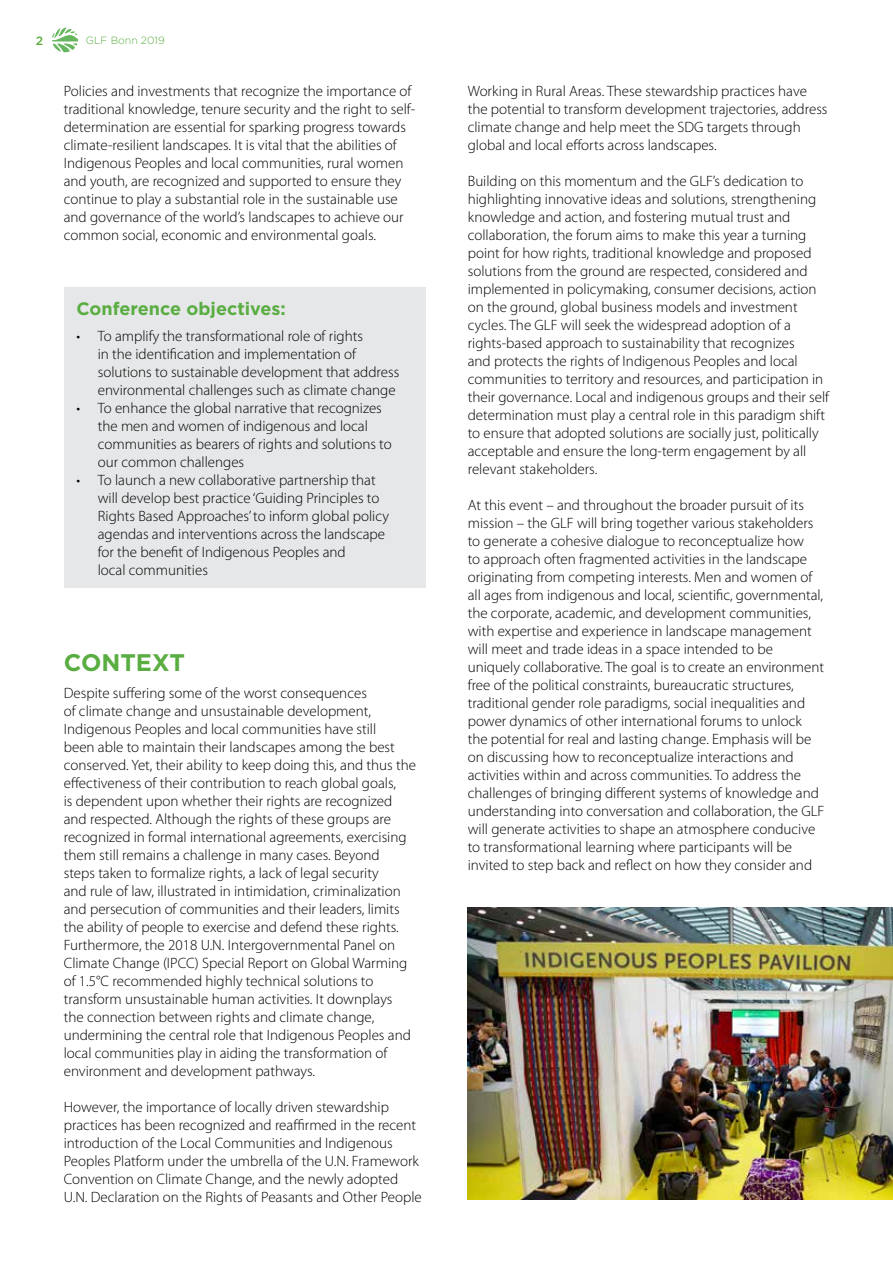
<style>
.page{position:relative;width:893px;height:1263px;background:#fff}
.page>*{position:absolute;margin:0;border:0;box-sizing:border-box;transform-origin:0 0}
.t1{font:700 24px "Gotham";color:#59ad41}
.t2{font:700 18px "Gotham";color:#59ad41}
.t3{font:300 15px/18px "Myriad Pro";color:#000}
.t4{font:500 12px "Gotham";color:#59ad41}
.t5{font:300 10.5px "Gotham";color:#59ad41}
</style>
<div class="page">
<svg style="left:52px;top:27px;width:26px;height:25px"></svg>
<img style="left:468px;top:908px;width:425px;height:291px">
<div style="left:64px;top:288px;width:361px;height:300px;background:#e6e7e8"></div>
<p class="t4" style="left:36px;top:33px;width:9px">2</p>
<p class="t5" style="left:86px;top:34px;width:80px">GLF Bonn 2019</p>
<p class="t3" style="left:64px;top:83px;width:353px">Policies and investments that recognize the importance of traditional knowledge, tenure security and the right to self&shy;determination are essential for sparking progress towards climate-resilient landscapes. It is vital that the abilities of Indigenous Peoples and local communities, rural women and youth, are recognized and supported to ensure they continue to play a substantial role in the sustainable use and governance of the world’s landscapes to achieve our common social, economic and environmental goals.</p>
<p class="t2" style="left:77px;top:297px;width:211px">Conference objectives:</p>
<p class="t3" style="left:98px;top:328px;width:303px;text-indent:-21px">• To amplify the transformational role of rights<br>in the identification and implementation of solutions to sustainable development that address environmental challenges such as climate change</p>
<p class="t3" style="left:98px;top:400px;width:295px;text-indent:-21px">• To enhance the global narrative that recognizes the men and women of indigenous and local communities as bearers of rights and solutions to our common challenges</p>
<p class="t3" style="left:98px;top:472px;width:293px;text-indent:-21px">• To launch a new collaborative partnership that will develop best practice ‘Guiding Principles to Rights Based Approaches’ to inform global policy agendas and interventions across the landscape for the benefit of Indigenous Peoples and<br>local communities</p>
<h1 class="t1" style="left:64px;top:647px;width:123px">CONTEXT</h1>
<p class="t3" style="left:64px;top:684px;width:354px">Despite suffering some of the worst consequences<br>of climate change and unsustainable development, Indigenous Peoples and local communities have still<br>been able to maintain their landscapes among the best conserved. Yet, their ability to keep doing this, and thus the effectiveness of their contribution to reach global goals,<br>is dependent upon whether their rights are recognized and respected. Although the rights of these groups are recognized in formal international agreements, exercising them still remains a challenge in many cases. Beyond<br>steps taken to formalize rights, a lack of legal security<br>and rule of law, illustrated in intimidation, criminalization and persecution of communities and their leaders, limits the ability of people to exercise and defend these rights.<br>Furthermore, the 2018 U.N. Intergovernmental Panel on Climate Change (IPCC) Special Report on Global Warming of 1.5°C recommended highly technical solutions to transform unsustainable human activities. It downplays the connection between rights and climate change, undermining the central role that Indigenous Peoples and local communities play in aiding the transformation of environment and development pathways.</p>
<p class="t3" style="left:64px;top:1098px;width:360px">However, the importance of locally driven stewardship practices has been recognized and reaffirmed in the recent introduction of the Local Communities and Indigenous Peoples Platform under the umbrella of the U.N. Framework Convention on Climate Change, and the newly adopted U.N. Declaration on the Rights of Peasants and Other People</p>
<p class="t3" style="left:468px;top:83px;width:361px">Working in Rural Areas. These stewardship practices have the potential to transform development trajectories, address climate change and help meet the SDG targets through global and local efforts across landscapes.</p>
<p class="t3" style="left:468px;top:173px;width:363px">Building on this momentum and the GLF’s dedication to highlighting innovative ideas and solutions, strengthening knowledge and action, and fostering mutual trust and collaboration, the forum aims to make this year a turning point for how rights, traditional knowledge and proposed solutions from the ground are respected, considered and implemented in policymaking, consumer decisions, action on the ground, global business models and investment cycles. The GLF will seek the widespread adoption of a rights-based approach to sustainability that recognizes<br>and protects the rights of Indigenous Peoples and local communities to territory and resources, and participation in their governance. Local and indigenous groups and their self determination must play a central role in this paradigm shift to ensure that adopted solutions are socially just, politically acceptable and ensure the long-term engagement by all relevant stakeholders.</p>
<p class="t3" style="left:468px;top:497px;width:358px">At this event – and throughout the broader pursuit of its mission – the GLF will bring together various stakeholders to generate a cohesive dialogue to reconceptualize how<br>to approach often fragmented activities in the landscape originating from competing interests. Men and women of all ages from indigenous and local, scientific, governmental, the corporate, academic, and development communities, with expertise and experience in landscape management will meet and trade ideas in a space intended to be uniquely collaborative. The goal is to create an environment free of the political constraints, bureaucratic structures, traditional gender role paradigms, social inequalities and power dynamics of other international forums to unlock the potential for real and lasting change. Emphasis will be on discussing how to reconceptualize interactions and activities within and across communities. To address the challenges of bringing different systems of knowledge and understanding into conversation and collaboration, the GLF will generate activities to shape an atmosphere conducive to transformational learning where participants will be invited to step back and reflect on how they consider and</p>
</div>
